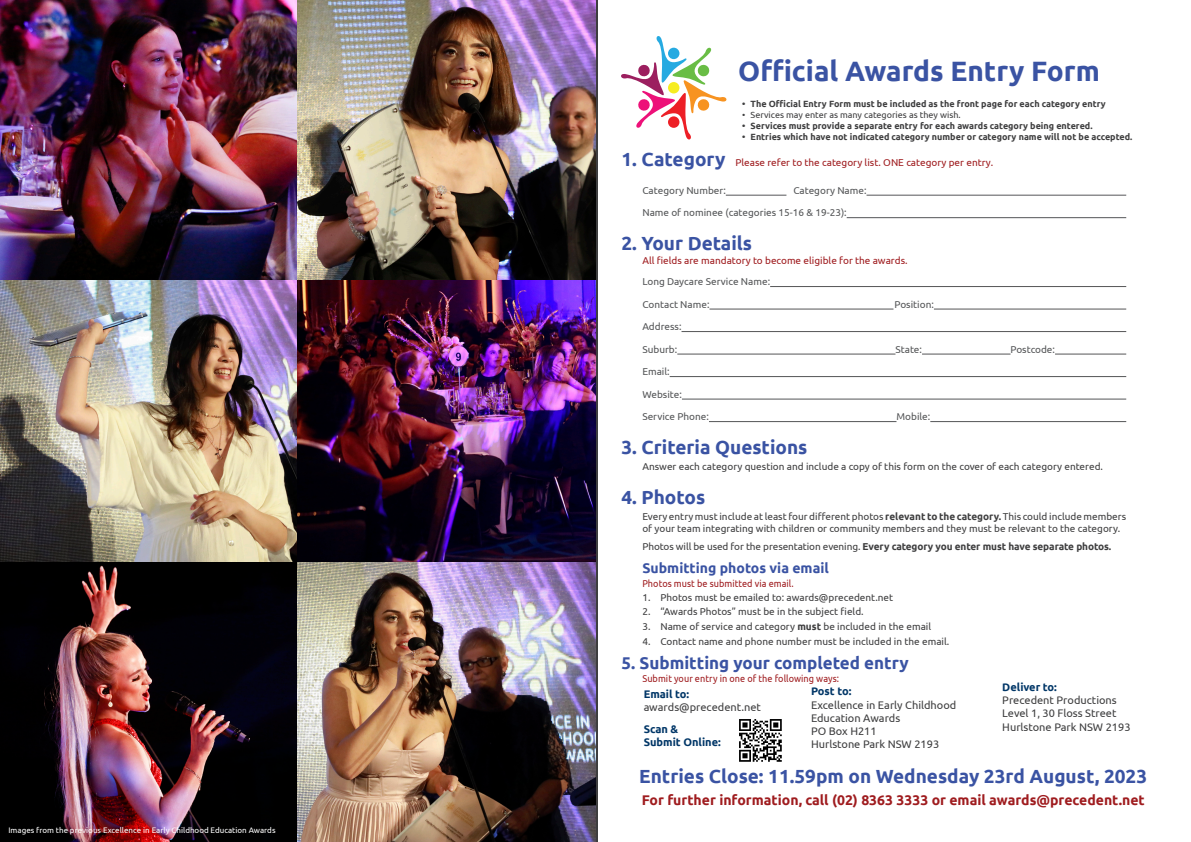
<style>
.page{position:relative;width:1191px;height:842px;background:#fff}
.page>*{position:absolute;margin:0;border:0;box-sizing:border-box;transform-origin:0 0}
.Page_Heading{font:700 28px "Ubuntu";color:#3a53a3}
.Page_Heading-2{font:700 19px "Ubuntu";color:#3a53a3}
.Page_Heading-3{font:700 17px "Ubuntu";color:#3a53a3}
.Page_Heading-4{font:700 14px "Ubuntu";color:#9f1c1f}
.Page_Heading-5{font:700 14px "Ubuntu";color:#3a53a3}
.t1{font:11px/13.2px "Ubuntu";color:#3e3e3f}
.t2{font:700 11px "Ubuntu";color:#003667}
.BoDy_CoPy{font:10px/12px "Ubuntu";color:#3e3e3f}
.t3{font:10px "Ubuntu";color:#545557}
.t4{font:10px "Ubuntu";color:#9f1c1f}
.BoDy_CoPy-2{font:700 10px "Ubuntu";letter-spacing:-.01em;color:#3e3e3f}
.t5{font:10px "Ubuntu";color:#9f1c1f;scale:.91 1}
.t6{font:700 9px "Ubuntu";color:#3e3e3f}
.t7{font:9px "Ubuntu";color:#3e3e3f}
.Page_Heading-6{font:8px "Ubuntu";color:#fff}
.s1{font-weight:700}
.s2{font-weight:400}
</style>
<div class="page">
<img style="left:0;top:561px;width:298px;height:281px">
<img style="left:0;top:0;width:298px;height:281px">
<hr style="left:770px;top:286px;width:356px;height:1px;background:#545557">
<hr style="left:709px;top:309px;width:184px;height:1px;background:#545557">
<hr style="left:934px;top:309px;width:192px;height:1px;background:#545557">
<hr style="left:681px;top:331px;width:445px;height:1px;background:#545557">
<hr style="left:677px;top:354px;width:218px;height:1px;background:#545557">
<hr style="left:922px;top:354px;width:88px;height:1px;background:#545557">
<hr style="left:1055px;top:354px;width:71px;height:1px;background:#545557">
<hr style="left:669px;top:376px;width:457px;height:1px;background:#545557">
<hr style="left:682px;top:399px;width:444px;height:1px;background:#545557">
<hr style="left:709px;top:421px;width:187px;height:1px;background:#545557">
<hr style="left:930px;top:421px;width:196px;height:1px;background:#545557">
<hr style="left:726px;top:195px;width:60px;height:1px;background:#545557">
<hr style="left:866px;top:195px;width:260px;height:1px;background:#545557">
<hr style="left:846px;top:217px;width:280px;height:1px;background:#545557">
<img style="left:298px;top:0;width:297px;height:842px">
<img style="left:0;top:281px;width:346px;height:280px">
<svg style="left:621px;top:36px;width:105px;height:104px"></svg>
<img style="left:739px;top:719px;width:43px;height:43px">
<p class="Page_Heading-6" style="left:9px;top:825px;width:268px">Images from the previous Excellence in Early Childhood Education Awards</p>
<p class="Page_Heading" style="left:738px;top:54px;width:363px">Official Awards Entry Form</p>
<p class="Page_Heading-2" style="left:621px;top:148px;width:106px">1. Category</p>
<p class="t6" style="left:742px;top:98px;width:365px">• The Official Entry Form must be included as the front page for each category entry</p>
<p class="t7" style="left:742px;top:109px;width:220px">• Services may enter as many categories as they wish.</p>
<p class="t6" style="left:742px;top:120px;width:352px">• Services must provide a separate entry for each awards category being entered.</p>
<p class="t6" style="left:742px;top:131px;width:392px">• Entries which have not indicated category number or category name will not be accepted.</p>
<p class="t4" style="left:735px;top:157px;width:259px">Please refer to the category list. ONE category per entry.</p>
<p class="t3" style="left:642px;top:184px;width:85px">Category Number:</p>
<p class="t3" style="left:793px;top:184px;width:75px">Category Name:</p>
<p class="t3" style="left:642px;top:207px;width:206px">Name of nominee (categories 15-16 &amp; 19-23):</p>
<p class="Page_Heading-2" style="left:621px;top:231px;width:132px">2. Your Details</p>
<p class="t4" style="left:642px;top:255px;width:267px">All fields are mandatory to become eligible for the awards.</p>
<p class="t3" style="left:642px;top:276px;width:129px">Long Daycare Service Name:</p>
<p class="t3" style="left:642px;top:298px;width:69px">Contact Name:</p>
<p class="t3" style="left:894px;top:298px;width:41px">Position:</p>
<p class="t3" style="left:642px;top:321px;width:41px">Address:</p>
<p class="t3" style="left:642px;top:343px;width:36px">Suburb:</p>
<p class="t3" style="left:895px;top:343px;width:28px">State:</p>
<p class="t3" style="left:1010px;top:343px;width:46px">Postcode:</p>
<p class="t3" style="left:642px;top:366px;width:29px">Email:</p>
<p class="t3" style="left:642px;top:388px;width:41px">Website:</p>
<p class="t3" style="left:642px;top:411px;width:68px">Service Phone:</p>
<p class="t3" style="left:896px;top:411px;width:35px">Mobile:</p>
<p class="Page_Heading-2" style="left:621px;top:436px;width:187px">3. Criteria Questions</p>
<p class="Page_Heading-2" style="left:621px;top:485px;width:85px">4. Photos</p>
<p class="BoDy_CoPy" style="left:642px;top:460px;width:462px">Answer each category question and include a copy of this form on the cover of each category entered.</p>
<p class="BoDy_CoPy" style="left:642px;top:510px;width:485px">Every entry must include at least four different photos <span class="s1">relevant to the category.</span> This could include members of your team integrating with children or community members and they must be relevant to the category.</p>
<p class="BoDy_CoPy-2" style="left:642px;top:540px;width:470px"><span class="s2">Photos will be used for the presentation evening.</span> Every category you enter must have separate photos.</p>
<p class="Page_Heading-5" style="left:642px;top:559px;width:188px">Submitting photos via email</p>
<p class="t5" style="left:642px;top:577px;width:168px">Photos must be submitted via email.</p>
<p class="BoDy_CoPy" style="left:642px;top:591px;width:252px">1. Photos must be emailed to: awards@precedent.net</p>
<p class="BoDy_CoPy" style="left:642px;top:606px;width:223px">2. “Awards Photos” must be in the subject field.</p>
<p class="BoDy_CoPy" style="left:642px;top:620px;width:290px">3. Name of service and category <span class="s1">must</span> be included in the email</p>
<p class="BoDy_CoPy" style="left:642px;top:635px;width:308px">4. Contact name and phone number must be included in the email.</p>
<p class="Page_Heading-3" style="left:621px;top:653px;width:289px">5. Submitting your completed entry</p>
<p class="t5" style="left:642px;top:672px;width:218px">Submit your entry in one of the following ways:</p>
<p class="t2" style="left:643px;top:687px;width:47px">Email to:</p>
<p class="t1" style="left:643px;top:700px;width:119px">awards@precedent.net</p>
<p class="t2" style="left:643px;top:722px;width:36px">Scan &amp;</p>
<p class="t2" style="left:643px;top:735px;width:79px">Submit Online:</p>
<p class="t2" style="left:811px;top:685px;width:42px">Post to:</p>
<p class="t1" style="left:811px;top:698px;width:147px">Excellence in Early Childhood<br>Education Awards</p>
<p class="t1" style="left:811px;top:724px;width:67px">PO Box H211</p>
<p class="t1" style="left:811px;top:737px;width:130px">Hurlstone Park NSW 2193</p>
<p class="t2" style="left:1002px;top:680px;width:56px">Deliver to:</p>
<p class="t1" style="left:1002px;top:693px;width:116px">Precedent Productions</p>
<p class="t1" style="left:1002px;top:706px;width:116px">Level 1, 30 Floss Street</p>
<p class="t1" style="left:1002px;top:720px;width:130px">Hurlstone Park NSW 2193</p>
<p class="Page_Heading-2" style="left:639px;top:765px;width:509px">Entries Close: 11.59pm on Wednesday 23rd August, 2023</p>
<p class="Page_Heading-4" style="left:641px;top:791px;width:504px">For further information, call (02) 8363 3333 or email awards@precedent.net</p>
</div>
